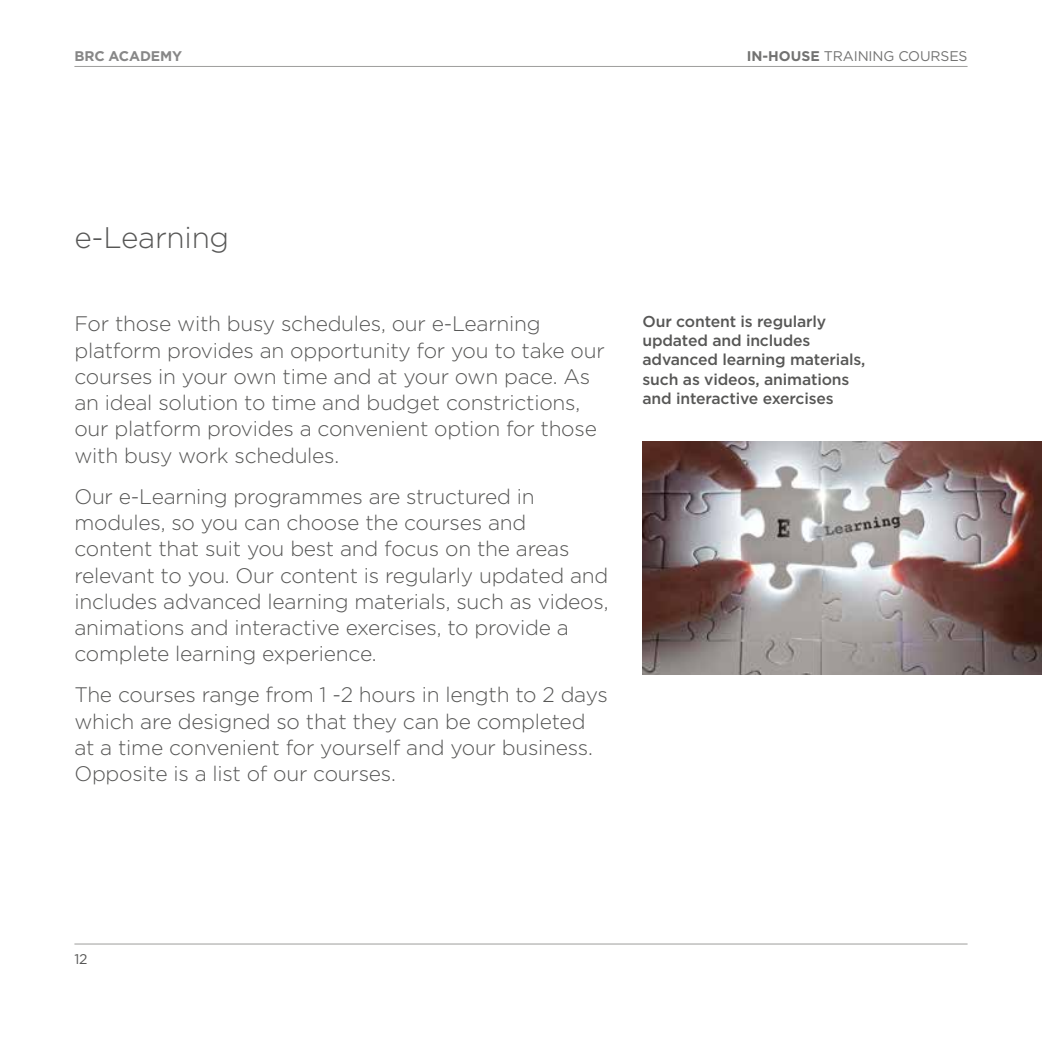
<style>
.page{position:relative;width:1042px;height:1042px;background:#fff}
.page>*{position:absolute;margin:0;border:0;box-sizing:border-box;transform-origin:0 0}
.t1{font:300 29.75px "Gotham HTF";letter-spacing:-.01em;color:#575756}
.t2{font:300 21px/26.2px "Gotham HTF";letter-spacing:-.01em;color:#575756}
.t3{font:500 15.75px/19.2px "Gotham HTF";letter-spacing:-.01em;color:#575756}
.t4{font:14px "Gotham HTF";letter-spacing:-.01em;color:#727271}
.t5{font:700 14px "Gotham HTF";letter-spacing:-.01em;color:#878787}
.t6{font:14px "Gotham HTF";color:#575756}
.s1{font-weight:700}
</style>
<div class="page">
<hr style="left:74px;top:943px;width:893px;height:1px;background:#9d9d9c">
<hr style="left:74px;top:66px;width:893px;height:1px;background:#9d9d9c">
<img style="left:642px;top:441px;width:400px;height:234px">
<p class="t5" style="left:74px;top:48px;width:109px">BRC ACADEMY</p>
<p class="t4" style="left:747px;top:49px;width:222px"><span class="s1">IN-HOUSE</span> TRAINING COURSES</p>
<h1 class="t1" style="left:74px;top:221px;width:156px">e-Learning</h1>
<p class="t2" style="left:74px;top:310px;width:532px">For those with busy schedules, our e-Learning platform provides an opportunity for you to take our courses in your own time and at your own pace. As an ideal solution to time and budget constrictions, our platform provides a convenient option for those with busy work schedules.</p>
<p class="t2" style="left:74px;top:483px;width:535px">Our e-Learning programmes are structured in modules, so you can choose the courses and content that suit you best and focus on the areas relevant to you. Our content is regularly updated and includes advanced learning materials, such as videos, animations and interactive exercises, to provide a complete learning experience.</p>
<p class="t2" style="left:74px;top:681px;width:535px">The courses range from 1 -2 hours in length to 2 days which are designed so that they can be completed at a time convenient for yourself and your business.<br>Opposite is a list of our courses.</p>
<p class="t3" style="left:642px;top:311px;width:224px">Our content is regularly updated and includes advanced learning materials, such as videos, animations and interactive exercises</p>
<p class="t6" style="left:74px;top:951px;width:15px">12</p>
</div>
